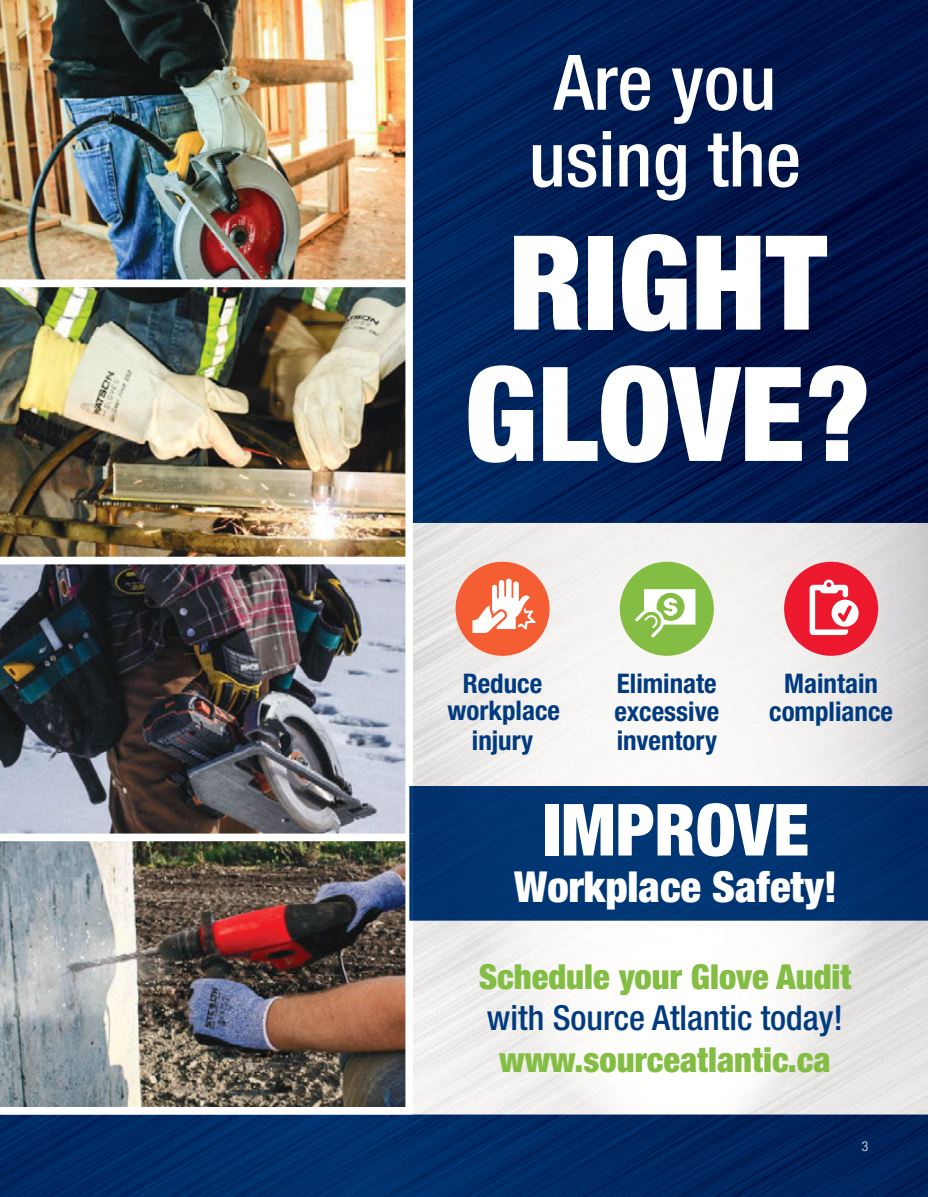
<style>
.page{position:relative;width:928px;height:1197px;background:#fff}
.page>*{position:absolute;margin:0;border:0;box-sizing:border-box;transform-origin:0 0}
.t1{font:900 condensed 131.25px/131.2px "Helvetica Neue LT Std";color:#fff;text-align:center}
.t2{font:500 condensed 76.65px/76.7px "Helvetica Neue LT Std";color:#fff;text-align:center}
.t3{font:900 condensed 72px "Helvetica Neue LT Std";color:#fff}
.t4{font:900 condensed 42.75px "Helvetica Neue LT Std";color:#fff}
.t5{font:900 condensed 34.5px "Helvetica Neue LT Std";color:#84bd43}
.t6{font:500 condensed 34.5px "Helvetica Neue LT Std";color:#003b80}
.t7{font:700 condensed 27px/28.5px "Helvetica Neue LT Std";color:#003b80;text-align:center}
.t8{font:300 condensed 13.5px "Helvetica Neue LT Std";color:#fff}
</style>
<div class="page">
<img style="left:413px;top:523px;width:48px;height:263px">
<img style="left:884px;top:523px;width:44px;height:591px">
<img style="left:461px;top:523px;width:423px;height:263px">
<img style="left:413px;top:920px;width:471px;height:194px">
<img style="left:0;top:1114px;width:928px;height:82px">
<img style="left:413px;top:0;width:515px;height:523px">
<img style="left:0;top:0;width:413px;height:280px">
<img style="left:0;top:564px;width:406px;height:269px">
<img style="left:0;top:287px;width:413px;height:270px">
<img style="left:0;top:833px;width:413px;height:274px">
<div style="left:620px;top:561px;width:94px;height:94px;background:#84bd43;border-radius:50%"></div>
<svg style="left:635px;top:589px;width:60px;height:48px"></svg>
<div style="left:784px;top:561px;width:94px;height:94px;background:#ec192e;border-radius:50%"></div>
<svg style="left:810px;top:579px;width:49px;height:56px"></svg>
<div style="left:456px;top:561px;width:94px;height:94px;background:#f55e33;border-radius:50%"></div>
<svg style="left:472px;top:578px;width:64px;height:55px"></svg>
<img style="left:410px;top:786px;width:518px;height:134px">
<svg style="left:409px;top:786px;width:4px;height:47px"></svg>
<hr style="left:409px;top:833px;width:1px;height:87px;background:#003a7f">
<svg style="left:0;top:0;width:5px;height:7px"></svg>
<svg style="left:0;top:1193px;width:5px;height:4px"></svg>
<svg style="left:921px;top:0;width:7px;height:7px"></svg>
<svg style="left:921px;top:1193px;width:7px;height:4px"></svg>
<h2 class="t2" style="left:529px;top:43px;width:274px">Are you using the</h2>
<h1 class="t1" style="left:464px;top:215px;width:408px">RIGHT<br>GLOVE?</h1>
<p class="t7" style="left:448px;top:668px;width:114px">Reduce workplace injury</p>
<p class="t7" style="left:615px;top:668px;width:106px;text-align:justify">Eliminate excessive inventory</p>
<p class="t7" style="left:769px;top:668px;width:125px">Maintain compliance</p>
<h3 class="t3" style="left:542px;top:785px;width:268px">IMPROVE</h3>
<h3 class="t4" style="left:514px;top:860px;width:324px">Workplace Safety!</h3>
<p class="t5" style="left:479px;top:955px;width:374px">Schedule your Glove Audit</p>
<p class="t6" style="left:487px;top:997px;width:358px">with Source Atlantic today!</p>
<p class="t5" style="left:499px;top:1037px;width:333px">www.sourceatlantic.ca</p>
<p class="t8" style="left:862px;top:1138px;width:8px">3</p>
</div>
